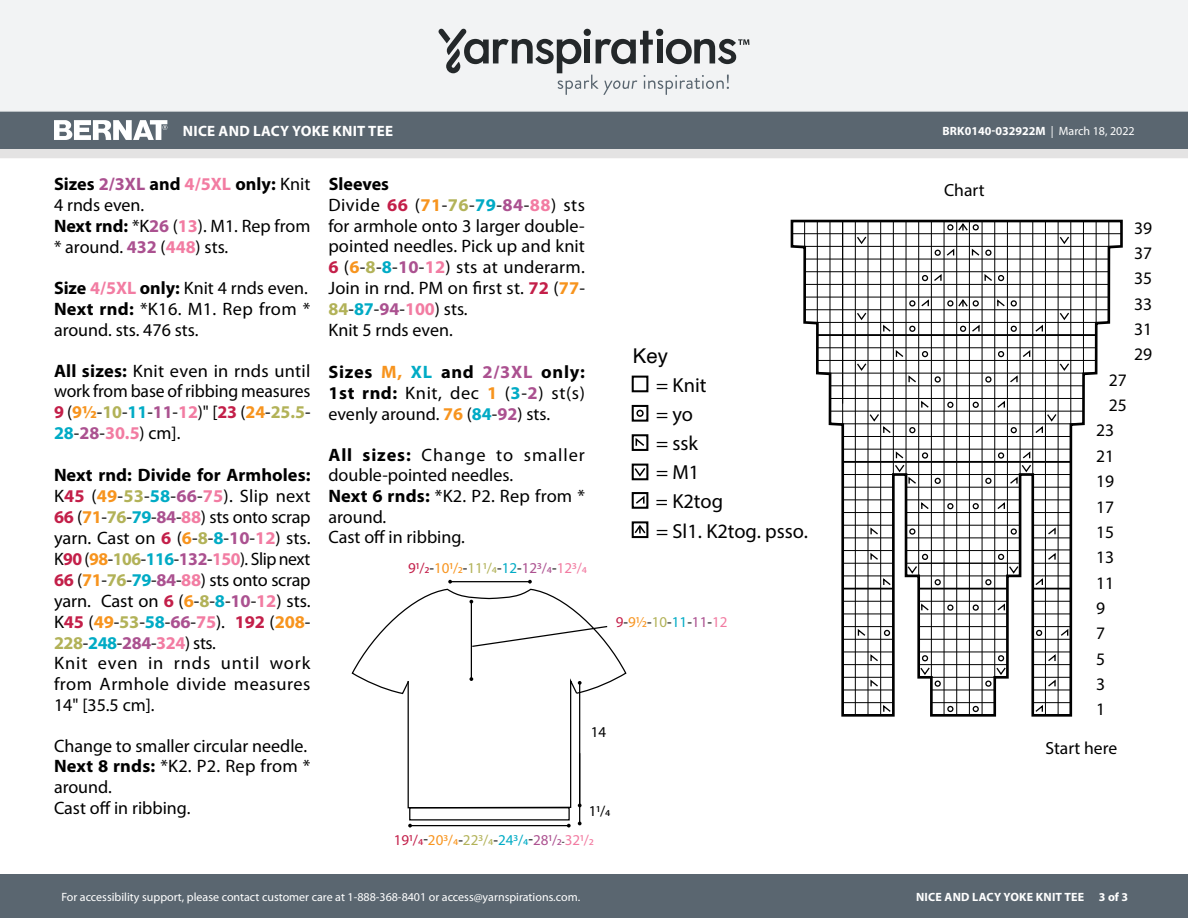
<style>
.page{position:relative;width:1188px;height:918px;background:#fff}
.page>*{position:absolute;margin:0;border:0;box-sizing:border-box;transform-origin:0 0}
.t1{font:20.4px/29.1px "Myriad Pro";color:#000}
.t2{font:20.4px "Helvetica";color:#000}
.Body_-__Color_coded{font:18px/21px "Myriad Pro";color:#000}
.SIZES_-_Color_Coded{font:700 18px "Myriad Pro";color:#000}
.t3{font:17.55px "Myriad Pro";color:#000}
.t4{font:15px "Myriad Pro";color:#000}
.t5{font:15px "Myriad Pro";color:#c31f4a}
.t6{font:700 15px "Myriad Pro";letter-spacing:.02em;color:#fff}
.t7{font:12px "Myriad Pro";color:#fff}
.t8{font:700 12px "Myriad Pro";color:#fff}
.t9{font:700 12px "Myriad Pro";letter-spacing:.02em;color:#fff}
.s1{font-weight:700}
.s2{font-weight:700;color:#ab5190}
.s3{font-weight:700;color:#f27ca2}
.s4{font-weight:700;color:#c31f49}
.s5{font-weight:700;color:#f7941e}
.s6{font-weight:700;color:#b2b258}
.s7{font-weight:700;color:#00abc5}
.s8{color:#c31f4a}
.s9{color:#f89520}
.s10{color:#b2b258}
.s11{color:#00abc5}
.s12{color:#ac5190}
.s13{color:#f27ba1}
.s14{color:#000}
.s15{font-weight:400}
</style>
<div class="page">
<div style="left:0;top:875px;width:1188px;height:43px;background:#5a6670"></div>
<div style="left:0;top:149px;width:1188px;height:9px;background:#e4e3e3"></div>
<div style="left:0;top:111px;width:1188px;height:38px;background:#5a6670"></div>
<div style="left:0;top:0;width:1188px;height:112px;background:#f2f3f4"></div>
<svg style="left:438px;top:29px;width:311px;height:66px"></svg>
<svg style="left:54px;top:120px;width:113px;height:20px"></svg>
<hr style="left:410px;top:825px;width:159px;height:1px;background:#000">
<svg style="left:408px;top:824px;width:4px;height:4px"></svg>
<svg style="left:567px;top:824px;width:4px;height:4px"></svg>
<hr style="left:579px;top:683px;width:1px;height:141px;background:#000">
<svg style="left:351px;top:580px;width:276px;height:229px"></svg>
<svg style="left:790px;top:219px;width:333px;height:498px"></svg>
<div style="left:636px;top:410px;width:8px;height:7px;border:2px solid #000;border-radius:50%"></div>
<div style="left:632px;top:405px;width:16px;height:17px;border:2px solid #000"></div>
<div style="left:632px;top:434px;width:16px;height:17px;border:2px solid #000"></div>
<svg style="left:635px;top:436px;width:11px;height:12px"></svg>
<div style="left:632px;top:492px;width:16px;height:17px;border:2px solid #000"></div>
<svg style="left:634px;top:494px;width:11px;height:11px"></svg>
<div style="left:632px;top:521px;width:16px;height:17px;border:2px solid #000"></div>
<svg style="left:633px;top:523px;width:14px;height:12px"></svg>
<div style="left:632px;top:376px;width:16px;height:16px;border:2px solid #000"></div>
<div style="left:632px;top:464px;width:16px;height:16px;border:2px solid #000"></div>
<svg style="left:633px;top:466px;width:14px;height:12px"></svg>
<p class="t6" style="left:183px;top:121px;width:212px">NICE AND LACY YOKE KNIT TEE</p>
<p class="Body_-__Color_coded" style="left:54px;top:174px;width:258px"><span class="s1">Sizes</span> <span class="s2">2/3XL</span> <span class="s1">and</span> <span class="s3">4/5XL</span> <span class="s1">only:</span> Knit<br>4 rnds even.</p>
<p class="Body_-__Color_coded" style="left:54px;top:215px;width:258px"><span class="s1">Next rnd:</span> *K<span class="s2">26</span> (<span class="s3">13</span>). M1. Rep from * around. <span class="s2">432</span> (<span class="s3">448</span>) sts.</p>
<p class="Body_-__Color_coded" style="left:54px;top:278px;width:256px"><span class="s1">Size</span> <span class="s3">4/5XL</span> <span class="s1">only:</span> Knit 4 rnds even.</p>
<p class="Body_-__Color_coded" style="left:54px;top:299px;width:258px"><span class="s1">Next rnd:</span> *K16. M1. Rep from * around. sts. 476 sts.</p>
<p class="Body_-__Color_coded" style="left:54px;top:361px;width:258px;text-align:justify"><span class="s1">All sizes:</span> Knit even in rnds until work from base of ribbing measures <span class="s4">9</span> (<span class="s5">9½</span>-<span class="s6">10</span>-<span class="s7">11</span>-<span class="s2">11</span>-<span class="s3">12</span>)" [<span class="s4">23</span> (<span class="s5">24</span>-<span class="s6">25.5</span>- <span class="s7">28</span>-<span class="s2">28</span>-<span class="s3">30.5</span>) cm].</p>
<p class="Body_-__Color_coded" style="left:54px;top:464px;width:258px;text-align:justify"><span class="s1">Next rnd: Divide for Armholes:<br></span>K<span class="s4">45</span> (<span class="s5">49</span>-<span class="s6">53</span>-<span class="s7">58</span>-<span class="s2">66</span>-<span class="s3">75</span>). Slip next <span class="s4">66</span> (<span class="s5">71</span>-<span class="s6">76</span>-<span class="s7">79</span>-<span class="s2">84</span>-<span class="s3">88</span>) sts onto scrap yarn. Cast on <span class="s4">6</span> (<span class="s5">6</span>-<span class="s6">8</span>-<span class="s7">8</span>-<span class="s2">10</span>-<span class="s3">12</span>) sts.<br>K<span class="s4">90</span> (<span class="s5">98</span>-<span class="s6">106</span>-<span class="s7">116</span>-<span class="s2">132</span>-<span class="s3">150</span>). Slip next <span class="s4">66</span> (<span class="s5">71</span>-<span class="s6">76</span>-<span class="s7">79</span>-<span class="s2">84</span>-<span class="s3">88</span>) sts onto scrap yarn. Cast on <span class="s4">6</span> (<span class="s5">6</span>-<span class="s6">8</span>-<span class="s7">8</span>-<span class="s2">10</span>-<span class="s3">12</span>) sts.<br>K<span class="s4">45</span> (<span class="s5">49</span>-<span class="s6">53</span>-<span class="s7">58</span>-<span class="s2">66</span>-<span class="s3">75</span>). <span class="s4">192</span> (<span class="s5">208</span>- <span class="s6">228</span>-<span class="s7">248</span>-<span class="s2">284</span>-<span class="s3">324</span>) sts.</p>
<p class="Body_-__Color_coded" style="left:54px;top:653px;width:258px;text-align:justify">Knit even in rnds until work from Armhole divide measures 14" [35.5 cm].</p>
<p class="Body_-__Color_coded" style="left:54px;top:736px;width:255px">Change to smaller circular needle.</p>
<p class="Body_-__Color_coded" style="left:54px;top:756px;width:258px"><span class="s1">Next 8 rnds:</span> *K2. P2. Rep from * around.</p>
<p class="Body_-__Color_coded" style="left:54px;top:797px;width:138px">Cast off in ribbing.</p>
<p class="SIZES_-_Color_Coded" style="left:329px;top:172px;width:62px">Sleeves</p>
<p class="Body_-__Color_coded" style="left:328px;top:195px;width:258px;text-align:justify">Divide <span class="s4">66</span> (<span class="s5">71</span>-<span class="s6">76</span>-<span class="s7">79</span>-<span class="s2">84</span>-<span class="s3">88</span>) sts for armhole onto 3 larger double&shy;pointed needles. Pick up and knit <span class="s4">6</span> (<span class="s5">6</span>-<span class="s6">8</span>-<span class="s7">8</span>-<span class="s2">10</span>-<span class="s3">12</span>) sts at underarm.<br>Join in rnd. PM on first st. <span class="s4">72</span> (<span class="s5">77</span>- <span class="s6">84</span>-<span class="s7">87</span>-<span class="s2">94</span>-<span class="s3">100</span>) sts.</p>
<p class="Body_-__Color_coded" style="left:328px;top:320px;width:126px">Knit 5 rnds even.</p>
<p class="Body_-__Color_coded" style="left:328px;top:361px;width:258px;text-align:justify"><span class="s1">Sizes</span> <span class="s5">M,</span> <span class="s7">XL</span> <span class="s1">and</span> <span class="s2">2/3XL</span> <span class="s1">only:<br>1st rnd:</span> Knit, dec <span class="s5">1</span> (<span class="s7">3</span>-<span class="s2">2</span>) st(s) evenly around. <span class="s5">76</span> (<span class="s7">84</span>-<span class="s2">92</span>) sts.</p>
<p class="Body_-__Color_coded" style="left:329px;top:445px;width:258px"><span class="s1">All sizes:</span> Change to smaller double-pointed needles.</p>
<p class="Body_-__Color_coded" style="left:329px;top:486px;width:258px"><span class="s1">Next 6 rnds:</span> *K2. P2. Rep from * around.</p>
<p class="Body_-__Color_coded" style="left:329px;top:527px;width:138px">Cast off in ribbing.</p>
<p class="t4" style="left:408px;top:558px;width:180px"><span class="s8">91/2</span>-<span class="s9">101/2</span>-<span class="s10">111/4</span>-<span class="s11">12</span>-<span class="s12">123/4</span>-<span class="s13">123/4</span></p>
<p class="t2" style="left:633px;top:340px;width:37px">Key</p>
<p class="t1" style="left:656px;top:370px;width:52px">= Knit = yo = ssk = M1</p>
<p class="t1" style="left:656px;top:486px;width:69px">= K2tog</p>
<p class="t1" style="left:656px;top:516px;width:153px">= Sl1. K2tog. psso.</p>
<p class="t4" style="left:616px;top:613px;width:113px"><span class="s8">9</span>-<span class="s9">9½</span>-<span class="s10">10</span>-<span class="s11">11</span>-<span class="s12">11</span>-<span class="s13">12</span></p>
<p class="t4" style="left:591px;top:723px;width:17px">14</p>
<p class="t4" style="left:589px;top:802px;width:23px">11/4</p>
<p class="t5" style="left:394px;top:831px;width:201px">191/4<span class="s14">-</span><span class="s9">203/4</span><span class="s14">-</span><span class="s10">223/4</span><span class="s14">-</span><span class="s11">243/4</span><span class="s14">-</span><span class="s12">281/2</span><span class="s14">-</span><span class="s13">321/2</span></p>
<p class="t7" style="left:61px;top:890px;width:520px">For accessibility support, please contact customer care at 1-888-368-8401 or access@yarnspirations.com.</p>
<p class="t8" style="left:942px;top:123px;width:194px">BRK0140-032922M <span class="s15">| March 18, 2022</span></p>
<p class="t3" style="left:944px;top:180px;width:42px">Chart</p>
<p class="t3" style="left:1109px;top:369px;width:20px">27</p>
<p class="t3" style="left:1109px;top:394px;width:20px">25</p>
<p class="t3" style="left:1096px;top:420px;width:20px">23</p>
<p class="t3" style="left:1096px;top:445px;width:20px">21</p>
<p class="t3" style="left:1096px;top:470px;width:20px">19</p>
<p class="t3" style="left:1096px;top:496px;width:20px">17</p>
<p class="t3" style="left:1096px;top:521px;width:20px">15</p>
<p class="t3" style="left:1096px;top:547px;width:20px">13</p>
<p class="t3" style="left:1096px;top:572px;width:20px">11</p>
<p class="t3" style="left:1096px;top:597px;width:11px">9</p>
<p class="t3" style="left:1096px;top:623px;width:11px">7</p>
<p class="t3" style="left:1096px;top:648px;width:11px">5</p>
<p class="t3" style="left:1096px;top:673px;width:11px">3</p>
<p class="t3" style="left:1096px;top:699px;width:11px">1</p>
<p class="t3" style="left:1134px;top:217px;width:20px">39</p>
<p class="t3" style="left:1134px;top:242px;width:20px">37</p>
<p class="t3" style="left:1134px;top:268px;width:20px">35</p>
<p class="t3" style="left:1134px;top:293px;width:20px">33</p>
<p class="t3" style="left:1134px;top:318px;width:20px">31</p>
<p class="t3" style="left:1134px;top:344px;width:20px">29</p>
<p class="t3" style="left:1046px;top:737px;width:73px">Start here</p>
<p class="t9" style="left:916px;top:889px;width:214px">NICE AND LACY YOKE KNIT TEE 3 of 3</p>
</div>
